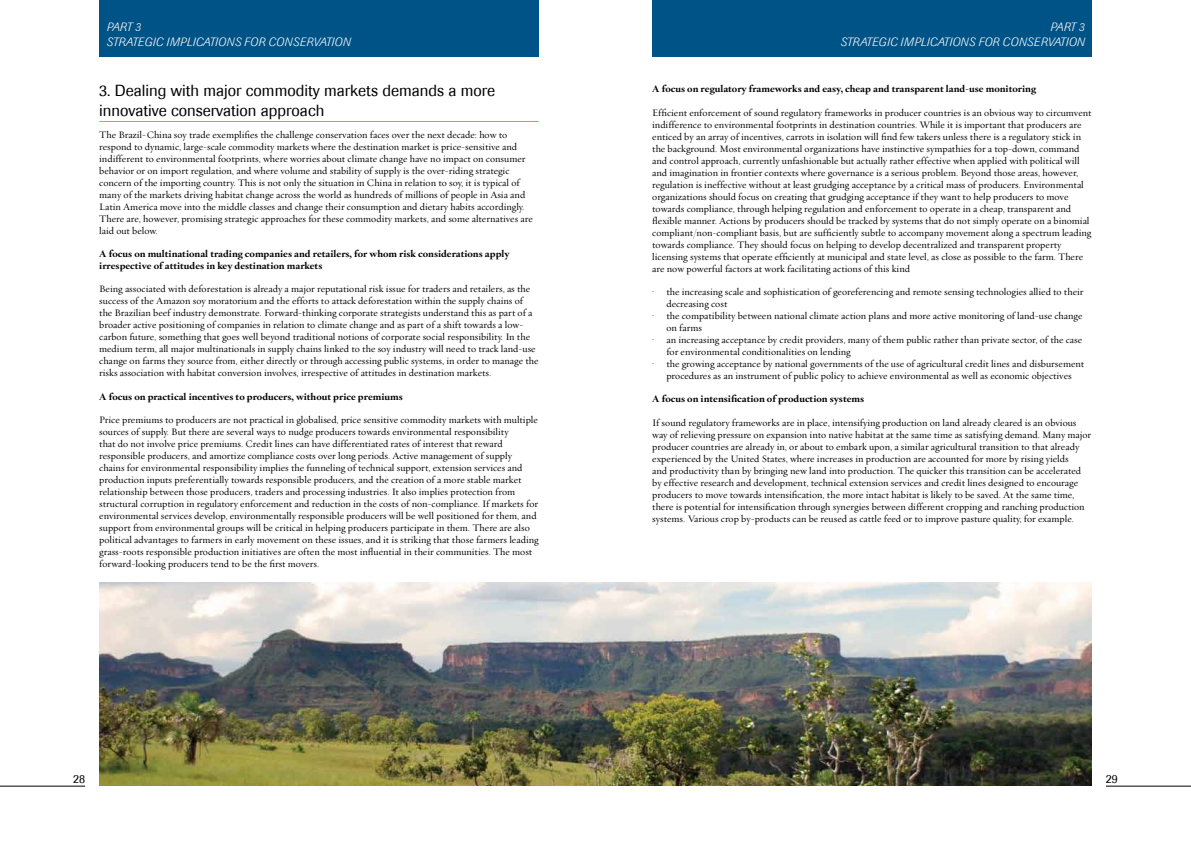
<style>
.page{position:relative;width:1191px;height:842px;background:#fff}
.page>*{position:absolute;margin:0;border:0;box-sizing:border-box;transform-origin:0 0}
.t1{font:16px/19.2px "Imago";color:#000}
.t2{font:italic 300 12px/14.4px "Imago";letter-spacing:.02em;color:#fff;text-align:right}
.t3{font:12px "Imago";color:#000}
.t4{font:10px/12px "Oakleaf Text";color:#000}
.t5{font:700 10px/12px "Oakleaf Text";color:#000}
</style>
<div class="page">
<hr style="left:0;top:786px;width:85px;height:1px;background:#000">
<hr style="left:1106px;top:786px;width:85px;height:1px;background:#000">
<div style="left:652px;top:0;width:439px;height:57px;background:#005387"></div>
<div style="left:99px;top:0;width:440px;height:57px;background:#005387"></div>
<hr style="left:99px;top:121px;width:440px;height:1px;background:#e29717">
<img style="left:99px;top:583px;width:992px;height:202px">
<p class="t2" style="left:106px;top:20px;width:246px;text-align:left">PART 3<br>STRATEGIC IMPLICATIONS FOR CONSERVATION</p>
<h1 class="t1" style="left:99px;top:81px;width:397px">3. Dealing with major commodity markets demands a more innovative conservation approach</h1>
<p class="t4" style="left:99px;top:129px;width:435px">The Brazil-China soy trade exemplifies the challenge conservation faces over the next decade: how to respond to dynamic, large-scale commodity markets where the destination market is price-sensitive and indifferent to environmental footprints, where worries about climate change have no impact on consumer behavior or on import regulation, and where volume and stability of supply is the over-riding strategic concern of the importing country. This is not only the situation in China in relation to soy, it is typical of many of the markets driving habitat change across the world as hundreds of millions of people in Asia and Latin America move into the middle classes and change their consumption and dietary habits accordingly.<br>There are, however, promising strategic approaches for these commodity markets, and some alternatives are laid out below.</p>
<p class="t5" style="left:99px;top:248px;width:412px">A focus on multinational trading companies and retailers, for whom risk considerations apply irrespective of attitudes in key destination markets</p>
<p class="t4" style="left:99px;top:283px;width:441px">Being associated with deforestation is already a major reputational risk issue for traders and retailers, as the success of the Amazon soy moratorium and the efforts to attack deforestation within the supply chains of the Brazilian beef industry demonstrate. Forward-thinking corporate strategists understand this as part of a broader active positioning of companies in relation to climate change and as part of a shift towards a low&shy;carbon future, something that goes well beyond traditional notions of corporate social responsibility. In the medium term, all major multinationals in supply chains linked to the soy industry will need to track land-use change on farms they source from, either directly or through accessing public systems, in order to manage the risks association with habitat conversion involves, irrespective of attitudes in destination markets.</p>
<p class="t5" style="left:99px;top:391px;width:305px">A focus on practical incentives to producers, without price premiums</p>
<p class="t4" style="left:99px;top:414px;width:441px">Price premiums to producers are not practical in globalised, price sensitive commodity markets with multiple sources of supply. But there are several ways to nudge producers towards environmental responsibility<br>that do not involve price premiums. Credit lines can have differentiated rates of interest that reward responsible producers, and amortize compliance costs over long periods. Active management of supply chains for environmental responsibility implies the funneling of technical support, extension services and production inputs preferentially towards responsible producers, and the creation of a more stable market relationship between those producers, traders and processing industries. It also implies protection from structural corruption in regulatory enforcement and reduction in the costs of non-compliance. If markets for environmental services develop, environmentally responsible producers will be well positioned for them, and support from environmental groups will be critical in helping producers participate in them. There are also political advantages to farmers in early movement on these issues, and it is striking that those farmers leading grass-roots responsible production initiatives are often the most influential in their communities. The most forward-looking producers tend to be the first movers.</p>
<p class="t2" style="left:840px;top:20px;width:246px">PART 3<br>STRATEGIC IMPLICATIONS FOR CONSERVATION</p>
<p class="t5" style="left:652px;top:83px;width:385px">A focus on regulatory frameworks and easy, cheap and transparent land-use monitoring</p>
<p class="t4" style="left:652px;top:107px;width:441px">Efficient enforcement of sound regulatory frameworks in producer countries is an obvious way to circumvent indifference to environmental footprints in destination countries. While it is important that producers are enticed by an array of incentives, carrots in isolation will find few takers unless there is a regulatory stick in the background. Most environmental organizations have instinctive sympathies for a top-down, command and control approach, currently unfashionable but actually rather effective when applied with political will and imagination in frontier contexts where governance is a serious problem. Beyond those areas, however, regulation is ineffective without at least grudging acceptance by a critical mass of producers. Environmental organizations should focus on creating that grudging acceptance if they want to help producers to move towards compliance, through helping regulation and enforcement to operate in a cheap, transparent and flexible manner. Actions by producers should be tracked by systems that do not simply operate on a binomial compliant/non-compliant basis, but are sufficiently subtle to accompany movement along a spectrum leading towards compliance. They should focus on helping to develop decentralized and transparent property licensing systems that operate efficiently at municipal and state level, as close as possible to the farm. There are now powerful factors at work facilitating actions of this kind</p>
<p class="t4" style="left:666px;top:286px;width:419px;text-indent:-14px">• the increasing scale and sophistication of georeferencing and remote sensing technologies allied to their decreasing cost</p>
<p class="t4" style="left:666px;top:310px;width:417px;text-indent:-14px">• the compatibility between national climate action plans and more active monitoring of land-use change on farms</p>
<p class="t4" style="left:666px;top:334px;width:417px;text-indent:-14px">• an increasing acceptance by credit providers, many of them public rather than private sector, of the case for environmental conditionalities on lending</p>
<p class="t4" style="left:652px;top:358px;width:433px;text-align:center">• the growing acceptance by national governments of the use of agricultural credit lines and disbursement procedures as an instrument of public policy to achieve environmental as well as economic objectives</p>
<p class="t5" style="left:652px;top:394px;width:213px">A focus on intensification of production systems</p>
<p class="t4" style="left:652px;top:417px;width:440px">If sound regulatory frameworks are in place, intensifying production on land already cleared is an obvious way of relieving pressure on expansion into native habitat at the same time as satisfying demand. Many major producer countries are already in, or about to embark upon, a similar agricultural transition to that already experienced by the United States, where increases in production are accounted for more by rising yields<br>and productivity than by bringing new land into production. The quicker this transition can be accelerated by effective research and development, technical extension services and credit lines designed to encourage producers to move towards intensification, the more intact habitat is likely to be saved. At the same time, there is potential for intensification through synergies between different cropping and ranching production systems. Various crop by-products can be reused as cattle feed or to improve pasture quality, for example.</p>
<p class="t3" style="left:73px;top:772px;width:13px">28</p>
<p class="t3" style="left:1106px;top:772px;width:13px">29</p>
</div>
